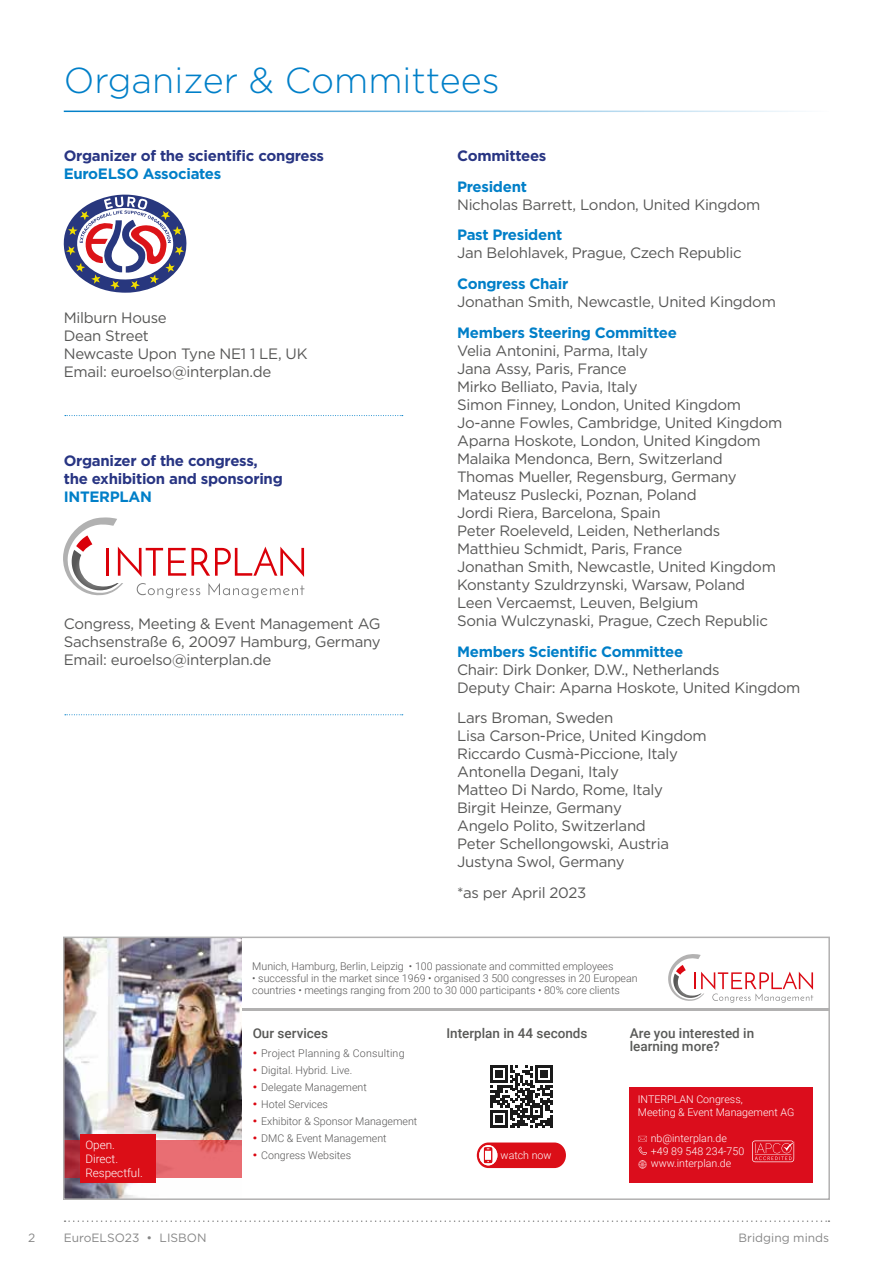
<style>
.page{position:relative;width:893px;height:1263px;background:#fff}
.page>*{position:absolute;margin:0;border:0;box-sizing:border-box;transform-origin:0 0}
.t1{font:300 36px "Gotham";color:#007fc8}
.t2{font:15px/18px "Gotham";letter-spacing:-.02em;color:#575756}
.t3{font:700 15px "Gotham";letter-spacing:-.02em;color:#007fc8}
.t4{font:700 15px/18px "Gotham";letter-spacing:-.02em;color:#283583}
.t5{font:500 13.5px/12.8px "Roboto";color:#595a58}
.t6{font:500 13.5px "Roboto";color:#595957}
.t7{font:500 13.5px "Roboto";color:#585856}
.t8{font:12px "Gotham";color:#878787}
.t9{font:300 11.7px/14.1px "Roboto";color:#fff}
.t10{font:300 10.65px/12px "Roboto";color:#585757}
.t11{font:300 10.65px/12.8px "Roboto";color:#fff}
.t12{font:300 10.65px "Roboto";letter-spacing:.02em;color:#585757}
.s1{font-weight:900;font-size:11.4px;color:#db0812}
</style>
<div class="page">
<svg style="left:65px;top:1220px;width:764px;height:2px"></svg>
<hr style="left:64px;top:111px;width:765px;height:1px;background:#007fc8">
<svg style="left:65px;top:415px;width:338px;height:1px"></svg>
<svg style="left:65px;top:714px;width:338px;height:1px"></svg>
<svg style="left:64px;top:195px;width:122px;height:98px"></svg>
<svg style="left:64px;top:517px;width:240px;height:81px"></svg>
<hr style="left:241px;top:1008px;width:588px;height:3px;background:#b2b1b1">
<svg style="left:668px;top:954px;width:145px;height:49px"></svg>
<img style="left:66px;top:939px;width:175px;height:258px">
<div style="left:630px;top:1087px;width:183px;height:96px;background:#db0d1c"></div>
<svg style="left:752px;top:1140px;width:43px;height:22px"></svg>
<svg style="left:490px;top:1065px;width:62px;height:63px"></svg>
<div style="left:477px;top:1142px;width:89px;height:26px;background:#db0e17;border-radius:12px"></div>
<svg style="left:479px;top:1145px;width:18px;height:20px"></svg>
<svg style="left:66px;top:1140px;width:175px;height:37px;background:#de6167"></svg>
<div style="left:80px;top:1135px;width:76px;height:48px;background:#db0e17"></div>
<svg style="left:638px;top:1135px;width:9px;height:33px"></svg>
<div style="left:63px;top:936px;width:767px;height:264px;border:2px solid #b2b1b1"></div>
<h1 class="t1" style="left:64px;top:57px;width:437px">Organizer &amp; Committees</h1>
<p class="t4" style="left:64px;top:146px;width:262px">Organizer of the scientific congress</p>
<p class="t3" style="left:64px;top:164px;width:159px">EuroELSO Associates</p>
<p class="t2" style="left:64px;top:309px;width:245px">Milburn House<br>Dean Street<br>Newcaste Upon Tyne NE1 1 LE, UK<br>Email: euroelso@interplan.de</p>
<p class="t4" style="left:64px;top:451px;width:221px">Organizer of the congress, the exhibition and sponsoring</p>
<p class="t3" style="left:64px;top:486px;width:90px">INTERPLAN</p>
<p class="t2" style="left:64px;top:614px;width:318px;text-align:justify">Congress, Meeting &amp; Event Management AG Sachsenstraße 6, 20097 Hamburg, Germany Email: euroelso@interplan.de</p>
<p class="t4" style="left:457px;top:146px;width:91px">Committees</p>
<p class="t3" style="left:457px;top:176px;width:71px">President</p>
<p class="t2" style="left:457px;top:195px;width:305px">Nicholas Barrett, London, United Kingdom</p>
<p class="t3" style="left:457px;top:225px;width:107px">Past President</p>
<p class="t2" style="left:457px;top:244px;width:286px">Jan Belohlavek, Prague, Czech Republic</p>
<p class="t3" style="left:457px;top:274px;width:113px">Congress Chair</p>
<p class="t2" style="left:457px;top:292px;width:320px">Jonathan Smith, Newcastle, United Kingdom</p>
<p class="t3" style="left:457px;top:323px;width:221px">Members Steering Committee</p>
<p class="t2" style="left:457px;top:341px;width:327px">Velia Antonini, Parma, Italy<br>Jana Assy, Paris, France<br>Mirko Belliato, Pavia, Italy<br>Simon Finney, London, United Kingdom Jo-anne Fowles, Cambridge, United Kingdom Aparna Hoskote, London, United Kingdom Malaika Mendonca, Bern, Switzerland Thomas Mueller, Regensburg, Germany Mateusz Puslecki, Poznan, Poland<br>Jordi Riera, Barcelona, Spain<br>Peter Roeleveld, Leiden, Netherlands Matthieu Schmidt, Paris, France<br>Jonathan Smith, Newcastle, United Kingdom Konstanty Szuldrzynski, Warsaw, Poland Leen Vercaemst, Leuven, Belgium<br>Sonia Wulczynaski, Prague, Czech Republic</p>
<p class="t3" style="left:457px;top:641px;width:228px">Members Scientific Committee</p>
<p class="t2" style="left:457px;top:660px;width:345px">Chair: Dirk Donker, D.W., Netherlands<br>Deputy Chair: Aparna Hoskote, United Kingdom</p>
<p class="t2" style="left:457px;top:709px;width:251px">Lars Broman, Sweden<br>Lisa Carson-Price, United Kingdom<br>Riccardo Cusmà-Piccione, Italy<br>Antonella Degani, Italy<br>Matteo Di Nardo, Rome, Italy<br>Birgit Heinze, Germany<br>Angelo Polito, Switzerland<br>Peter Schellongowski, Austria<br>Justyna Swol, Germany</p>
<p class="t2" style="left:457px;top:883px;width:131px">*as per April 2023</p>
<p class="t9" style="left:85px;top:1137px;width:59px">Open.<br>Direct.<br>Respectful.</p>
<p class="t10" style="left:252px;top:960px;width:363px">Munich, Hamburg, Berlin, Leipzig • 100 passionate and committed employees</p>
<p class="t10" style="left:252px;top:972px;width:387px">• successful in the market since 1969 • organised 3 500 congresses in 20 European countries • meetings ranging from 200 to 30 000 participants • 80% core clients</p>
<p class="t7" style="left:253px;top:1023px;width:77px">Our services</p>
<p class="t6" style="left:446px;top:1024px;width:143px">Interplan in 44 seconds</p>
<p class="t12" style="left:253px;top:1045px;width:153px"><span class="s1">•</span> Project Planning &amp; Consulting</p>
<p class="t10" style="left:253px;top:1063px;width:101px"><span class="s1">•</span> Digital. Hybrid. Live.</p>
<p class="t10" style="left:253px;top:1080px;width:116px"><span class="s1">•</span> Delegate Management</p>
<p class="t10" style="left:253px;top:1097px;width:77px"><span class="s1">•</span> Hotel Services</p>
<p class="t10" style="left:253px;top:1115px;width:166px"><span class="s1">•</span> Exhibitor &amp; Sponsor Management</p>
<p class="t10" style="left:253px;top:1132px;width:135px"><span class="s1">•</span> DMC &amp; Event Management</p>
<p class="t10" style="left:253px;top:1149px;width:100px"><span class="s1">•</span> Congress Websites</p>
<p class="t11" style="left:501px;top:1148px;width:52px">watch now</p>
<p class="t5" style="left:630px;top:1026px;width:126px">Are you interested in learning more?</p>
<p class="t11" style="left:638px;top:1093px;width:158px">INTERPLAN Congress,<br>Meeting &amp; Event Management AG</p>
<p class="t11" style="left:651px;top:1131px;width:95px">nb@interplan.de +49 89 548 234-750 www.interplan.de</p>
<p class="t8" style="left:28px;top:1230px;width:9px">2</p>
<p class="t8" style="left:64px;top:1230px;width:144px">EuroELSO23 • LISBON</p>
<p class="t8" style="left:739px;top:1230px;width:92px">Bridging minds</p>
</div>
